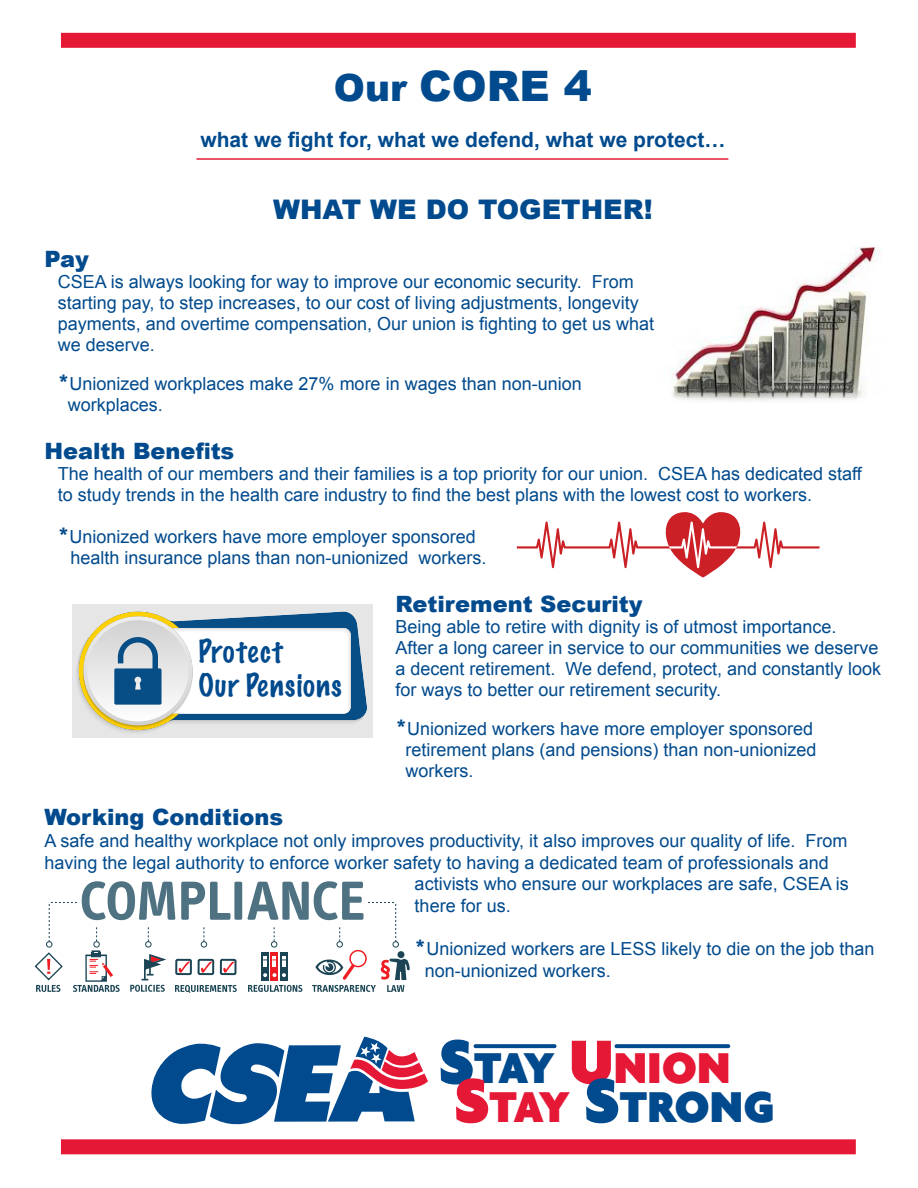
<style>
.page{position:relative;width:918px;height:1188px;background:#fff}
.page>*{position:absolute;margin:0;border:0;box-sizing:border-box;transform-origin:0 0}
.t1{font:900 46.65px/38.8px "Agenda";color:#004a8d}
.t2{font:900 42px "Arial";color:#004a8d}
.t3{font:100 28.5px "Marker Felt";letter-spacing:.04em;color:#004a8d}
.t4{font:900 27px "Arial";color:#004a8d}
.t5{font:900 22.5px "Arial";color:#004a8d}
.t6{font:700 21px "Arial";color:#004a8d}
.t7{font:18px/21px "Arial";color:#004a8d}
.s1{font-size:37.5px}
.s2{font-weight:900;font-size:21px}
.s3{font-size:66.75px}
.s4{font-size:66.75px;color:#e51836}
.s5{color:#e51836}
</style>
<div class="page">
<div style="left:61px;top:33px;width:795px;height:15px;background:#e51836"></div>
<div style="left:61px;top:1139px;width:795px;height:15px;background:#e51836"></div>
<hr style="left:196px;top:158px;width:532px;height:2px;background:#e51836">
<svg style="left:475px;top:1044px;width:80px;height:4px"></svg>
<svg style="left:616px;top:1044px;width:112px;height:4px"></svg>
<svg style="left:151px;top:1037px;width:277px;height:88px"></svg>
<img style="left:671px;top:247px;width:209px;height:154px">
<svg style="left:517px;top:512px;width:303px;height:66px"></svg>
<div style="left:72px;top:604px;width:300px;height:133px;background:#e6e6e6"></div>
<svg style="left:76px;top:611px;width:291px;height:121px"></svg>
<svg style="left:34px;top:881px;width:203px;height:112px"></svg>
<div style="left:234px;top:882px;width:8px;height:38px;background:#4e7282;border-radius:2px"></div>
<svg style="left:247px;top:881px;width:163px;height:111px"></svg>
<p class="t2" style="left:334px;top:56px;width:260px"><span class="s1">Our</span> CORE 4</p>
<p class="t6" style="left:200px;top:126px;width:527px">what we fight for, what we defend, what we protect…</p>
<p class="t4" style="left:273px;top:190px;width:381px">WHAT WE DO TOGETHER!</p>
<p class="t5" style="left:44px;top:243px;width:46px">Pay</p>
<p class="t7" style="left:58px;top:271px;width:598px">CSEA is always looking for way to improve our economic security. From starting pay, to step increases, to our cost of living adjustments, longevity payments, and overtime compensation, Our union is fighting to get us what we deserve.</p>
<p class="t7" style="left:58px;top:373px;width:525px"><span class="s2">*</span>Unionized workplaces make 27% more in wages than non-union</p>
<p class="t7" style="left:68px;top:394px;width:97px">workplaces.</p>
<p class="t5" style="left:44px;top:435px;width:192px">Health Benefits</p>
<p class="t7" style="left:58px;top:463px;width:806px">The health of our members and their families is a top priority for our union. CSEA has dedicated staff to study trends in the health care industry to find the best plans with the lowest cost to workers.</p>
<p class="t7" style="left:70px;top:526px;width:418px;text-indent:-13px"><span class="s2">*</span>Unionized workers have more employer sponsored health insurance plans than non-unionized workers.</p>
<p class="t5" style="left:395px;top:588px;width:249px">Retirement Security</p>
<p class="t7" style="left:395px;top:617px;width:487px">Being able to retire with dignity is of utmost importance.<br>After a long career in service to our communities we deserve a decent retirement. We defend, protect, and constantly look for ways to better our retirement security.</p>
<p class="t7" style="left:395px;top:719px;width:419px"><span class="s2">*</span>Unionized workers have more employer sponsored</p>
<p class="t7" style="left:405px;top:740px;width:413px">retirement plans (and pensions) than non-unionized</p>
<p class="t7" style="left:405px;top:761px;width:70px">workers.</p>
<p class="t5" style="left:44px;top:801px;width:240px">Working Conditions</p>
<p class="t7" style="left:44px;top:830px;width:805px">A safe and healthy workplace not only improves productivity, it also improves our quality of life. From</p>
<p class="t7" style="left:44px;top:852px;width:786px">having the legal authority to enforce worker safety to having a dedicated team of professionals and</p>
<p class="t7" style="left:415px;top:874px;width:436px">activists who ensure our workplaces are safe, CSEA is</p>
<p class="t7" style="left:415px;top:895px;width:98px">there for us.</p>
<p class="t7" style="left:415px;top:938px;width:461px"><span class="s2">*</span>Unionized workers are LESS likely to die on the job than</p>
<p class="t7" style="left:425px;top:960px;width:188px">non-unionized workers.</p>
<p class="t3" style="left:198px;top:629px;width:86px">Protect</p>
<p class="t3" style="left:198px;top:663px;width:145px">Our Pensions</p>
<p class="t1" style="left:454px;top:1048px;width:322px;text-indent:-15px"><span class="s3">S</span>TAY <span class="s4">U</span><span class="s5">NION<br></span><span class="s4">S</span><span class="s5">TAY</span> <span class="s3">S</span>TRONG</p>
</div>
